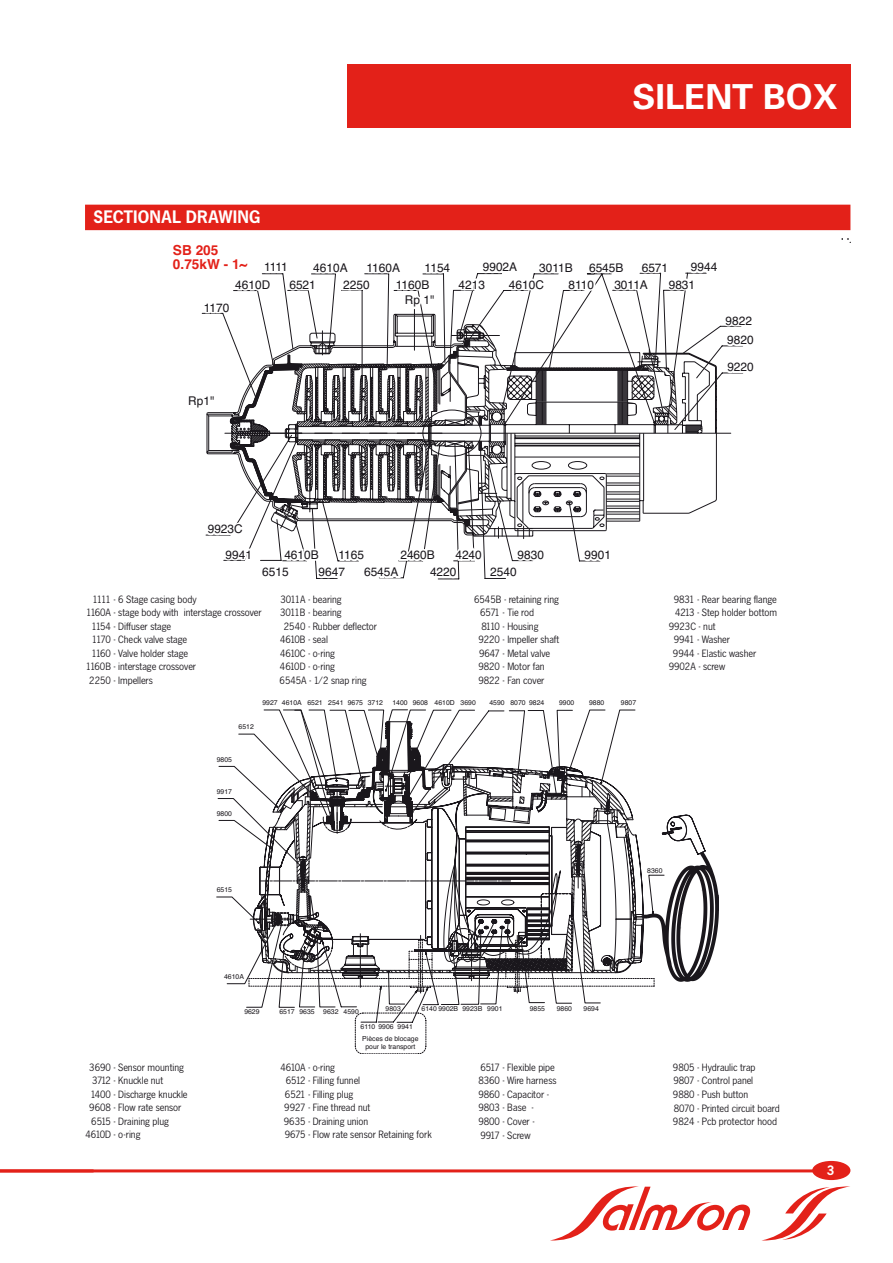
<style>
.page{position:relative;width:893px;height:1263px;background:#fff}
.page>*{position:absolute;margin:0;border:0;box-sizing:border-box;transform-origin:0 0}
.t1{font:700 34.5px "Univers";color:#fff}
.t2{font:700 18px "News Gothic BQ";letter-spacing:.005em;color:#fff}
.t3{font:700 13.8px/13.8px "Helvetica";color:#e32119}
.t4{font:12px/17.1px "Helvetica";color:#1a171c}
.t5{font:10.5px/13.5px "News Gothic BQ";letter-spacing:-.005em;color:#1a171c}
.t6{font:6.9px/8.2px "Helvetica";color:#1a171c;text-align:center}
</style>
<div class="page">
<div style="left:347px;top:64px;width:503px;height:64px;background:#e32119"></div>
<hr style="left:0;top:1169px;width:829px;height:3px;background:#e32119">
<svg style="left:764px;top:1186px;width:86px;height:54px"></svg>
<svg style="left:552px;top:1186px;width:198px;height:54px"></svg>
<div style="left:812px;top:1161px;width:38px;height:19px;background:#e32119;border-radius:50%"></div>
<svg style="left:201px;top:242px;width:649px;height:338px"></svg>
<svg style="left:218px;top:710px;width:501px;height:344px"></svg>
<svg style="left:250px;top:776px;width:332px;height:150px"></svg>
<svg style="left:301px;top:789px;width:309px;height:181px"></svg>
<svg style="left:303px;top:789px;width:298px;height:184px"></svg>
<div style="left:552px;top:836px;width:1px;height:90px;border:1px solid #1a171c"></div>
<div style="left:85px;top:205px;width:765px;height:25px;background:#e32119"></div>
<h1 class="t1" style="left:633px;top:76px;width:207px">SILENT BOX</h1>
<h2 class="t2" style="left:94px;top:207px;width:169px">SECTIONAL DRAWING</h2>
<h3 class="t3" style="left:173px;top:244px;width:76px">SB 205<br>0.75kW - 1~</h3>
<p class="t4" style="left:366px;top:258px;width:35px">1160A</p>
<p class="t4" style="left:264px;top:258px;width:25px">1111</p>
<p class="t4" style="left:313px;top:258px;width:36px">4610A</p>
<p class="t4" style="left:235px;top:276px;width:37px">4610D</p>
<p class="t4" style="left:396px;top:259px;width:56px;text-indent:29px">1154<br>1160B</p>
<p class="t4" style="left:289px;top:276px;width:28px">6521</p>
<p class="t4" style="left:343px;top:276px;width:28px">2250</p>
<p class="t4" style="left:204px;top:298px;width:27px">1170</p>
<p class="t4" style="left:405px;top:291px;width:31px">Rp 1"</p>
<p class="t4" style="left:483px;top:258px;width:36px">9902A</p>
<p class="t4" style="left:539px;top:258px;width:35px">3011B</p>
<p class="t4" style="left:459px;top:275px;width:28px">4213</p>
<p class="t4" style="left:509px;top:276px;width:37px">4610C</p>
<p class="t4" style="left:589px;top:258px;width:36px">6545B</p>
<p class="t4" style="left:642px;top:258px;width:28px">6571</p>
<p class="t4" style="left:691px;top:258px;width:28px">9944</p>
<p class="t4" style="left:614px;top:275px;width:35px">3011A</p>
<p class="t4" style="left:569px;top:276px;width:27px">8110</p>
<p class="t4" style="left:669px;top:275px;width:28px">9831</p>
<p class="t4" style="left:725px;top:311px;width:28px">9822</p>
<p class="t4" style="left:727px;top:331px;width:28px">9820</p>
<p class="t4" style="left:727px;top:358px;width:28px">9220</p>
<p class="t4" style="left:188px;top:391px;width:28px">Rp1"</p>
<p class="t4" style="left:839px;top:227px;width:27px">1160</p>
<p class="t4" style="left:208px;top:520px;width:37px">9923C</p>
<p class="t4" style="left:225px;top:545px;width:28px">9941</p>
<p class="t4" style="left:262px;top:546px;width:58px;text-indent:22px">4610B<br>6515</p>
<p class="t4" style="left:430px;top:546px;width:28px;text-indent:-30px">2460B<br>4220</p>
<p class="t4" style="left:455px;top:546px;width:28px">4240</p>
<p class="t4" style="left:318px;top:546px;width:47px;text-indent:20px">1165<br>9647</p>
<p class="t4" style="left:364px;top:563px;width:36px">6545A</p>
<p class="t4" style="left:517px;top:546px;width:28px">9830</p>
<p class="t4" style="left:490px;top:563px;width:28px">2540</p>
<p class="t4" style="left:585px;top:546px;width:28px">9901</p>
<p class="t5" style="left:93px;top:593px;width:106px">1111 - 6 Stage casing body</p>
<p class="t5" style="left:86px;top:606px;width:177px">1160A - stage body with interstage crossover</p>
<p class="t5" style="left:91px;top:620px;width:81px">1154 - Diffuser stage</p>
<p class="t5" style="left:92px;top:633px;width:97px">1170 - Check valve stage</p>
<p class="t5" style="left:91px;top:647px;width:98px">1160 - Valve holder stage</p>
<p class="t5" style="left:86px;top:660px;width:112px">1160B - interstage crossover</p>
<p class="t5" style="left:89px;top:674px;width:65px">2250 - Impellers</p>
<p class="t5" style="left:280px;top:593px;width:63px">3011A - bearing</p>
<p class="t5" style="left:280px;top:606px;width:63px">3011B - bearing</p>
<p class="t5" style="left:284px;top:620px;width:95px">2540 - Rubber deflector</p>
<p class="t5" style="left:280px;top:633px;width:49px">4610B - seal</p>
<p class="t5" style="left:280px;top:647px;width:56px">4610C - o-ring</p>
<p class="t5" style="left:280px;top:660px;width:57px">4610D - o-ring</p>
<p class="t5" style="left:280px;top:674px;width:89px">6545A - 1/2 snap ring</p>
<p class="t5" style="left:478px;top:593px;width:82px;text-indent:-4px">6545B - retaining ring<br>6571 - Tie rod<br>8110 - Housing<br>9220 - Impeller shaft<br>9647 - Metal valve<br>9820 - Motor fan<br>9822 - Fan cover</p>
<p class="t5" style="left:674px;top:593px;width:104px">9831 - Rear bearing flange</p>
<p class="t5" style="left:675px;top:606px;width:103px">4213 - Step holder bottom</p>
<p class="t5" style="left:669px;top:620px;width:48px">9923C - nut</p>
<p class="t5" style="left:674px;top:633px;width:58px">9941 - Washer</p>
<p class="t5" style="left:673px;top:647px;width:85px">9944 - Elastic washer</p>
<p class="t5" style="left:669px;top:660px;width:58px">9902A - screw</p>
<p class="t6" style="left:239px;top:722px;width:17px">6512</p>
<p class="t6" style="left:282px;top:698px;width:103px">4610A 6521 2541 9675 3712</p>
<p class="t6" style="left:392px;top:698px;width:85px">1400 9608 4610D 3690</p>
<p class="t6" style="left:489px;top:698px;width:57px">4590 8070 9824</p>
<p class="t6" style="left:559px;top:698px;width:17px">9900</p>
<p class="t6" style="left:589px;top:698px;width:17px">9880</p>
<p class="t6" style="left:621px;top:698px;width:17px">9807</p>
<p class="t6" style="left:262px;top:698px;width:17px">9927</p>
<p class="t6" style="left:217px;top:755px;width:17px">9805</p>
<p class="t6" style="left:217px;top:787px;width:17px">9917</p>
<p class="t6" style="left:217px;top:809px;width:17px">9800</p>
<p class="t6" style="left:217px;top:885px;width:17px">6515</p>
<p class="t6" style="left:647px;top:866px;width:17px">8360</p>
<p class="t5" style="left:89px;top:1061px;width:96px">3690 - Sensor mounting</p>
<p class="t5" style="left:92px;top:1074px;width:73px">3712 - Knuckle nut</p>
<p class="t5" style="left:90px;top:1088px;width:99px">1400 - Discharge knuckle</p>
<p class="t5" style="left:89px;top:1101px;width:94px">9608 - Flow rate sensor</p>
<p class="t5" style="left:91px;top:1115px;width:79px">6515 - Draining plug</p>
<p class="t5" style="left:85px;top:1128px;width:57px">4610D - o-ring</p>
<p class="t6" style="left:224px;top:972px;width:21px">4610A</p>
<p class="t6" style="left:244px;top:1007px;width:17px">9629</p>
<p class="t6" style="left:279px;top:1007px;width:81px">6517 9635 9632 4590</p>
<p class="t6" style="left:386px;top:1004px;width:17px">9803</p>
<p class="t6" style="left:422px;top:1004px;width:82px">6140 9902B 9923B 9901</p>
<p class="t6" style="left:530px;top:1004px;width:17px">9855</p>
<p class="t6" style="left:557px;top:1004px;width:17px">9860</p>
<p class="t6" style="left:584px;top:1004px;width:17px">9694</p>
<p class="t6" style="left:361px;top:1022px;width:54px">6110 9906 9941</p>
<p class="t6" style="left:362px;top:1034px;width:58px">Pièces de blocage pour le transport</p>
<p class="t5" style="left:284px;top:1061px;width:150px;text-indent:-3px">4610A - o-ring<br>6512 - Filling funnel<br>6521 - Filling plug<br>9927 - Fine thread nut<br>9635 - Draining union<br>9675 - Flow rate sensor Retaining fork</p>
<p class="t5" style="left:478px;top:1061px;width:80px">6517 - Flexible pipe<br>8360 - Wire harness<br>9860 - Capacitor -<br>9803 - Base -<br>9800 - Cover -<br>9917 - Screw</p>
<p class="t5" style="left:673px;top:1061px;width:109px">9805 - Hydraulic trap<br>9807 - Control panel<br>9880 - Push button<br>8070 - Printed circuit board<br>9824 - Pcb protector hood</p>
</div>
